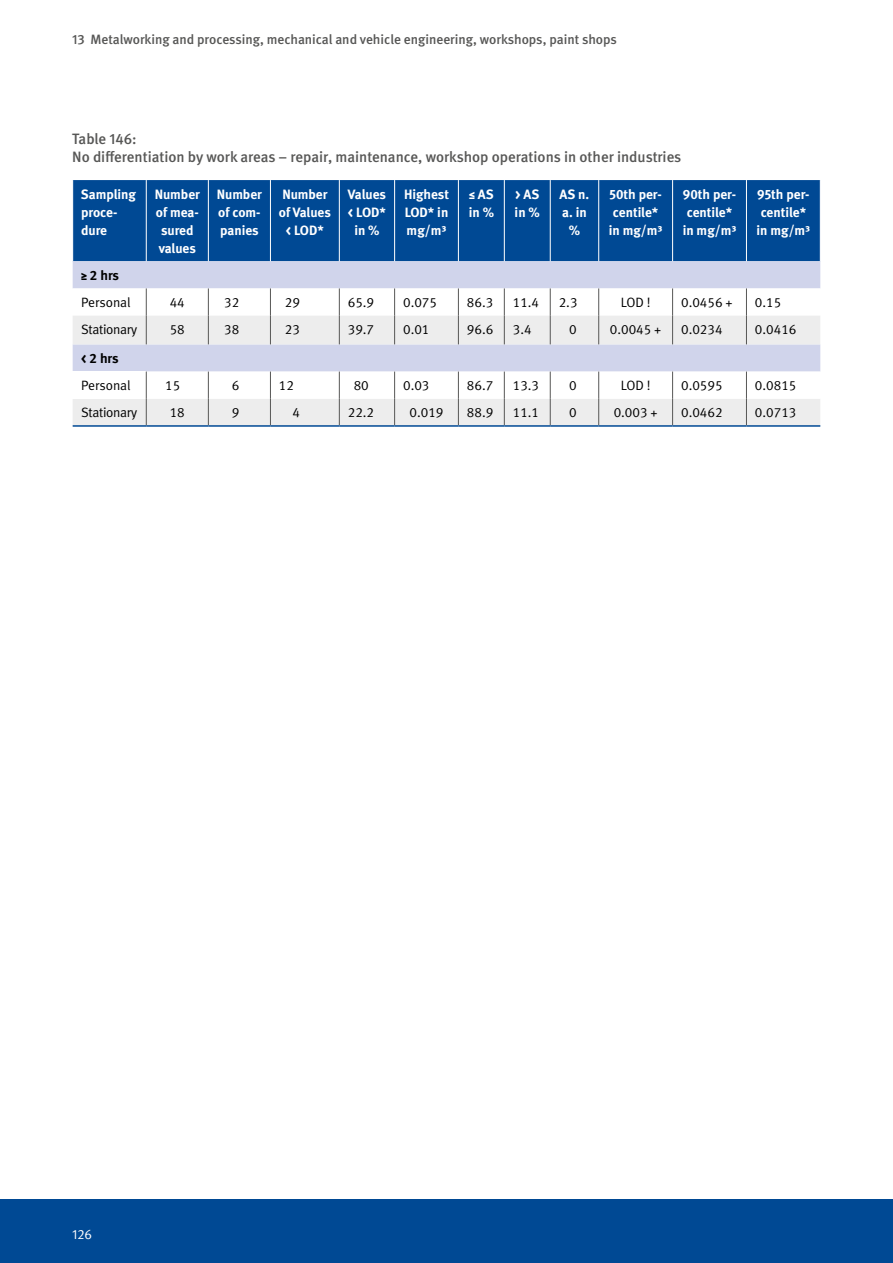
<style>
.page{position:relative;width:893px;height:1263px;background:#fff}
.page>*{position:absolute;margin:0;border:0;box-sizing:border-box;transform-origin:0 0}
.Tabellen_und_Bilder_P_Tabuwberschrift_2s{font:500 15px/18px "DGUV Meta";color:#575756}
.Tabellen_und_Bilder_P_Kopfzeile_Tabelle{font:700 13.5px/18px "DGUV Meta";color:#fff;text-align:center}
.Tabellen_und_Bilder_P_Tabellenzeile_norm{font:13.5px "DGUV Meta";color:#000}
.Tabellen_und_Bilder_P_Tabelle_Fuss{font:13.5px "DGUV Meta";color:#000}
.t1{font:500 13.5px "DGUV Meta";color:#575756}
.Tabellen_und_Bilder_P_Tabelle_Fuss-2{font:13.5px "DGUV Meta";letter-spacing:-.02em;color:#000}
.Tabellen_und_Bilder_P_Tabelle_Zwischen{font:700 13.5px "DGUV Meta";letter-spacing:-.005em;color:#000}
.t2{font:13.5px "DGUV Meta";color:#fff}
</style>
<div class="page">
<div style="left:0;top:1199px;width:893px;height:64px;background:#004994"></div>
<div style="left:73px;top:180px;width:747px;height:81px;background:#004994"></div>
<div style="left:73px;top:261px;width:747px;height:27px;background:#d0d4eb"></div>
<svg style="left:73px;top:344px;width:747px;height:81px;background:#d4d7eb"></svg>
<div style="left:73px;top:372px;width:73px;height:27px;background:#fff"></div>
<hr style="left:146px;top:180px;width:1px;height:81px;background:#fff">
<hr style="left:208px;top:180px;width:1px;height:81px;background:#fff">
<hr style="left:270px;top:180px;width:1px;height:81px;background:#fff">
<hr style="left:339px;top:180px;width:1px;height:81px;background:#fff">
<hr style="left:394px;top:180px;width:1px;height:81px;background:#fff">
<hr style="left:458px;top:180px;width:1px;height:81px;background:#fff">
<hr style="left:504px;top:180px;width:1px;height:81px;background:#fff">
<hr style="left:550px;top:180px;width:1px;height:81px;background:#fff">
<hr style="left:598px;top:180px;width:1px;height:81px;background:#fff">
<hr style="left:672px;top:180px;width:1px;height:81px;background:#fff">
<hr style="left:746px;top:180px;width:1px;height:81px;background:#fff">
<hr style="left:599px;top:425px;width:74px;height:2px;background:#004994">
<hr style="left:673px;top:425px;width:73px;height:2px;background:#004994">
<hr style="left:746px;top:425px;width:74px;height:2px;background:#004994">
<hr style="left:73px;top:425px;width:73px;height:2px;background:#004994">
<hr style="left:146px;top:425px;width:62px;height:2px;background:#004994">
<hr style="left:208px;top:425px;width:62px;height:2px;background:#004994">
<hr style="left:270px;top:425px;width:69px;height:2px;background:#004994">
<hr style="left:339px;top:425px;width:56px;height:2px;background:#004994">
<hr style="left:395px;top:425px;width:63px;height:2px;background:#004994">
<hr style="left:458px;top:425px;width:46px;height:2px;background:#004994">
<hr style="left:504px;top:425px;width:46px;height:2px;background:#004994">
<hr style="left:550px;top:425px;width:49px;height:2px;background:#004994">
<svg style="left:73px;top:288px;width:747px;height:56px"></svg>
<svg style="left:146px;top:372px;width:674px;height:53px"></svg>
<p class="t1" style="left:72px;top:32px;width:546px">13 Metalworking and processing, mechanical and vehicle engineering, workshops, paint shops</p>
<p class="Tabellen_und_Bilder_P_Tabuwberschrift_2s" style="left:72px;top:130px;width:611px">Table 146:<br>No differentiation by work areas – repair, maintenance, workshop operations in other industries</p>
<p class="Tabellen_und_Bilder_P_Kopfzeile_Tabelle" style="left:81px;top:185px;width:57px;text-align:left">Sampling proce&shy;dure</p>
<p class="Tabellen_und_Bilder_P_Kopfzeile_Tabelle" style="left:155px;top:185px;width:47px">Number of mea&shy;sured values</p>
<p class="Tabellen_und_Bilder_P_Kopfzeile_Tabelle" style="left:217px;top:185px;width:47px;text-align:justify">Number of com&shy;panies</p>
<p class="Tabellen_und_Bilder_P_Kopfzeile_Tabelle" style="left:279px;top:185px;width:53px">Number of Values &lt; LOD*</p>
<p class="Tabellen_und_Bilder_P_Kopfzeile_Tabelle" style="left:348px;top:185px;width:40px">Values &lt; LOD* in %</p>
<p class="Tabellen_und_Bilder_P_Kopfzeile_Tabelle" style="left:404px;top:185px;width:46px;text-align:justify">Highest LOD* in mg/m³</p>
<p class="Tabellen_und_Bilder_P_Kopfzeile_Tabelle" style="left:469px;top:185px;width:27px;text-align:left">≤ AS in %</p>
<p class="Tabellen_und_Bilder_P_Kopfzeile_Tabelle" style="left:515px;top:185px;width:27px;text-align:left">&gt; AS in %</p>
<p class="Tabellen_und_Bilder_P_Kopfzeile_Tabelle" style="left:560px;top:185px;width:31px">AS n. a. in %</p>
<p class="Tabellen_und_Bilder_P_Kopfzeile_Tabelle" style="left:609px;top:185px;width:55px">50th per&shy;centile* in mg/m³</p>
<p class="Tabellen_und_Bilder_P_Kopfzeile_Tabelle" style="left:683px;top:185px;width:55px">90th per&shy;centile* in mg/m³</p>
<p class="Tabellen_und_Bilder_P_Kopfzeile_Tabelle" style="left:757px;top:185px;width:55px">95th per&shy;centile* in mg/m³</p>
<p class="Tabellen_und_Bilder_P_Tabelle_Zwischen" style="left:81px;top:267px;width:39px">≥ 2 hrs</p>
<p class="Tabellen_und_Bilder_P_Tabellenzeile_norm" style="left:81px;top:295px;width:51px">Personal</p>
<p class="Tabellen_und_Bilder_P_Tabellenzeile_norm" style="left:170px;top:295px;width:17px">44</p>
<p class="Tabellen_und_Bilder_P_Tabellenzeile_norm" style="left:224px;top:295px;width:17px">32</p>
<p class="Tabellen_und_Bilder_P_Tabellenzeile_norm" style="left:285px;top:295px;width:17px">29</p>
<p class="Tabellen_und_Bilder_P_Tabellenzeile_norm" style="left:348px;top:295px;width:28px">65.9</p>
<p class="Tabellen_und_Bilder_P_Tabellenzeile_norm" style="left:403px;top:295px;width:35px">0.075</p>
<p class="Tabellen_und_Bilder_P_Tabellenzeile_norm" style="left:467px;top:295px;width:28px">86.3</p>
<p class="Tabellen_und_Bilder_P_Tabellenzeile_norm" style="left:513px;top:295px;width:28px">11.4</p>
<p class="Tabellen_und_Bilder_P_Tabellenzeile_norm" style="left:559px;top:295px;width:20px">2.3</p>
<p class="Tabellen_und_Bilder_P_Tabellenzeile_norm" style="left:621px;top:295px;width:31px">LOD !</p>
<p class="Tabellen_und_Bilder_P_Tabellenzeile_norm" style="left:681px;top:295px;width:53px">0.0456 +</p>
<p class="Tabellen_und_Bilder_P_Tabellenzeile_norm" style="left:755px;top:295px;width:28px">0.15</p>
<p class="Tabellen_und_Bilder_P_Tabelle_Fuss-2" style="left:81px;top:322px;width:58px">Stationary</p>
<p class="Tabellen_und_Bilder_P_Tabelle_Fuss" style="left:170px;top:322px;width:17px">58</p>
<p class="Tabellen_und_Bilder_P_Tabelle_Fuss" style="left:224px;top:322px;width:17px">38</p>
<p class="Tabellen_und_Bilder_P_Tabelle_Fuss" style="left:285px;top:322px;width:17px">23</p>
<p class="Tabellen_und_Bilder_P_Tabelle_Fuss" style="left:348px;top:322px;width:28px">39.7</p>
<p class="Tabellen_und_Bilder_P_Tabelle_Fuss" style="left:403px;top:322px;width:28px">0.01</p>
<p class="Tabellen_und_Bilder_P_Tabelle_Fuss" style="left:467px;top:322px;width:28px">96.6</p>
<p class="Tabellen_und_Bilder_P_Tabelle_Fuss" style="left:513px;top:322px;width:20px">3.4</p>
<p class="Tabellen_und_Bilder_P_Tabelle_Fuss" style="left:569px;top:322px;width:9px">0</p>
<p class="Tabellen_und_Bilder_P_Tabelle_Fuss" style="left:610px;top:322px;width:53px">0.0045 +</p>
<p class="Tabellen_und_Bilder_P_Tabelle_Fuss" style="left:681px;top:322px;width:43px">0.0234</p>
<p class="Tabellen_und_Bilder_P_Tabelle_Fuss" style="left:755px;top:322px;width:43px">0.0416</p>
<p class="Tabellen_und_Bilder_P_Tabelle_Zwischen" style="left:81px;top:350px;width:39px">&lt; 2 hrs</p>
<p class="Tabellen_und_Bilder_P_Tabellenzeile_norm" style="left:81px;top:378px;width:51px">Personal</p>
<p class="Tabellen_und_Bilder_P_Tabellenzeile_norm" style="left:165px;top:378px;width:17px">15</p>
<p class="Tabellen_und_Bilder_P_Tabellenzeile_norm" style="left:232px;top:378px;width:9px">6</p>
<p class="Tabellen_und_Bilder_P_Tabellenzeile_norm" style="left:279px;top:378px;width:17px">12</p>
<p class="Tabellen_und_Bilder_P_Tabellenzeile_norm" style="left:354px;top:378px;width:17px">80</p>
<p class="Tabellen_und_Bilder_P_Tabellenzeile_norm" style="left:403px;top:378px;width:28px">0.03</p>
<p class="Tabellen_und_Bilder_P_Tabellenzeile_norm" style="left:467px;top:378px;width:28px">86.7</p>
<p class="Tabellen_und_Bilder_P_Tabellenzeile_norm" style="left:513px;top:378px;width:28px">13.3</p>
<p class="Tabellen_und_Bilder_P_Tabellenzeile_norm" style="left:569px;top:378px;width:9px">0</p>
<p class="Tabellen_und_Bilder_P_Tabellenzeile_norm" style="left:621px;top:378px;width:31px">LOD !</p>
<p class="Tabellen_und_Bilder_P_Tabellenzeile_norm" style="left:681px;top:378px;width:43px">0.0595</p>
<p class="Tabellen_und_Bilder_P_Tabellenzeile_norm" style="left:755px;top:378px;width:43px">0.0815</p>
<p class="Tabellen_und_Bilder_P_Tabelle_Fuss-2" style="left:81px;top:405px;width:58px">Stationary</p>
<p class="Tabellen_und_Bilder_P_Tabelle_Fuss" style="left:170px;top:405px;width:17px">18</p>
<p class="Tabellen_und_Bilder_P_Tabelle_Fuss" style="left:232px;top:405px;width:9px">9</p>
<p class="Tabellen_und_Bilder_P_Tabelle_Fuss" style="left:292px;top:405px;width:9px">4</p>
<p class="Tabellen_und_Bilder_P_Tabelle_Fuss" style="left:348px;top:405px;width:28px">22.2</p>
<p class="Tabellen_und_Bilder_P_Tabelle_Fuss" style="left:410px;top:405px;width:35px">0.019</p>
<p class="Tabellen_und_Bilder_P_Tabelle_Fuss" style="left:467px;top:405px;width:28px">88.9</p>
<p class="Tabellen_und_Bilder_P_Tabelle_Fuss" style="left:513px;top:405px;width:28px">11.1</p>
<p class="Tabellen_und_Bilder_P_Tabelle_Fuss" style="left:569px;top:405px;width:9px">0</p>
<p class="Tabellen_und_Bilder_P_Tabelle_Fuss" style="left:614px;top:405px;width:45px">0.003 +</p>
<p class="Tabellen_und_Bilder_P_Tabelle_Fuss" style="left:681px;top:405px;width:43px">0.0462</p>
<p class="Tabellen_und_Bilder_P_Tabelle_Fuss" style="left:755px;top:405px;width:43px">0.0713</p>
<p class="t2" style="left:72px;top:1226px;width:21px">126</p>
</div>
